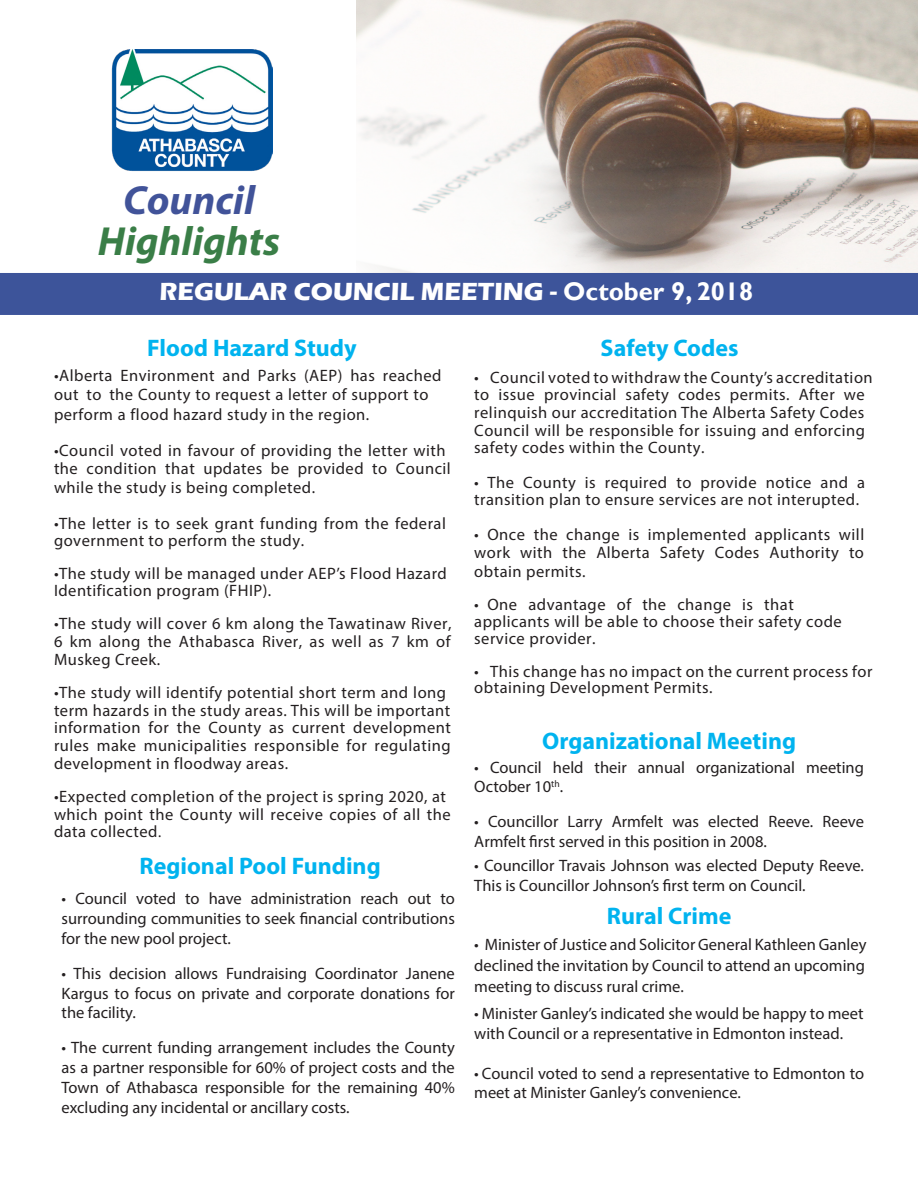
<style>
.page{position:relative;width:918px;height:1188px;background:#fff}
.page>*{position:absolute;margin:0;border:0;box-sizing:border-box;transform-origin:0 0}
.t1{font:italic 700 40.8px/40.8px "Myriad Pro";color:#3a7e47;text-align:center}
.t2{font:700 25.5px "Eras ITC";color:#fff}
.t3{font:700 24px "Myriad Pro";color:#00b3ef}
.t4{font:16.5px/17.7px "Myriad Pro";letter-spacing:.03em;color:#231f20}
.t5{font:16.5px/19.8px "Myriad Pro";color:#231f20}
.s1{color:#415399}
.s2{font-family:"Gill Sans"}
.s3{font-size:15px}
</style>
<div class="page">
<img style="left:356px;top:0;width:562px;height:273px">
<img style="left:112px;top:49px;width:160px;height:122px">
<div style="left:0;top:273px;width:918px;height:42px;background:#3d549a"></div>
<p class="t1" style="left:98px;top:179px;width:184px"><span class="s1">Council<br></span>Highlights</p>
<p class="t2" style="left:160px;top:277px;width:595px">REGULAR COUNCIL MEETING - <span class="s2">October 9, 2018</span></p>
<p class="t3" style="left:601px;top:332px;width:139px">Safety Codes</p>
<p class="t4" style="left:54px;top:365px;width:389px;line-height:19.5px">•Alberta Environment and Parks (AEP) has reached out to the County to request a letter of support to perform a flood hazard study in the region.</p>
<p class="t4" style="left:54px;top:441px;width:398px;line-height:18.6px">•Council voted in favour of providing the letter with the condition that updates be provided to Council while the study is being completed.</p>
<p class="t4" style="left:54px;top:514px;width:393px;line-height:17.2px">•The letter is to seek grant funding from the federal government to perform the study.</p>
<p class="t4" style="left:54px;top:565px;width:394px;line-height:17.2px">•The study will be managed under AEP’s Flood Hazard<br>Identification program (FHIP).</p>
<p class="t4" style="left:54px;top:615px;width:399px;text-align:justify">•The study will cover 6 km along the Tawatinaw River, 6 km along the Athabasca River, as well as 7 km of Muskeg Creek.</p>
<p class="t4" style="left:54px;top:683px;width:398px">•The study will identify potential short term and long term hazards in the study areas. This will be important information for the County as current development rules make municipalities responsible for regulating development in floodway areas.</p>
<p class="t4" style="left:54px;top:787px;width:398px">•Expected completion of the project is spring 2020, at which point the County will receive copies of all the data collected<span class="s3">.</span></p>
<p class="t3" style="left:147px;top:332px;width:211px">Flood Hazard Study</p>
<p class="t4" style="left:474px;top:368px;width:400px">• Council voted to withdraw the County’s accreditation to issue provincial safety codes permits. After we relinquish our accreditation The Alberta Safety Codes Council will be responsible for issuing and enforcing safety codes within the County.</p>
<p class="t4" style="left:474px;top:473px;width:392px">• The County is required to provide notice and a transition plan to ensure services are not interupted.</p>
<p class="t4" style="left:474px;top:525px;width:391px;line-height:18.5px;text-align:justify">• Once the change is implemented applicants will work with the Alberta Safety Codes Authority to obtain permits.</p>
<p class="t4" style="left:474px;top:596px;width:369px;line-height:17px">• One advantage of the change is that applicants will be able to choose their safety code service provider.</p>
<p class="t4" style="left:474px;top:663px;width:400px;line-height:15.9px">• This change has no impact on the current process for obtaining Development Permits.</p>
<p class="t3" style="left:542px;top:725px;width:255px">Organizational Meeting</p>
<p class="t5" style="left:474px;top:757px;width:391px">• Council held their annual organizational meeting<br>October 10<sup>th</sup>.</p>
<p class="t5" style="left:474px;top:812px;width:391px">• Councillor Larry Armfelt was elected Reeve. Reeve<br>Armfelt first served in this position in 2008.</p>
<p class="t5" style="left:474px;top:855px;width:391px">• Councillor Travais Johnson was elected Deputy Reeve.<br>This is Councillor Johnson’s first term on Council.</p>
<p class="t3" style="left:140px;top:851px;width:243px">Regional Pool Funding</p>
<p class="t4" style="left:62px;top:889px;width:395px;line-height:19.8px;text-align:justify">• Council voted to have administration reach out to surrounding communities to seek financial contributions for the new pool project.</p>
<p class="t4" style="left:62px;top:963px;width:395px;line-height:19.8px;text-align:justify">• This decision allows Fundraising Coordinator Janene Kargus to focus on private and corporate donations for the facility.</p>
<p class="t4" style="left:62px;top:1038px;width:395px;line-height:19.8px;text-align:justify">• The current funding arrangement includes the County as a partner responsible for 60% of project costs and the Town of Athabasca responsible for the remaining 40% excluding any incidental or ancillary costs.</p>
<p class="t3" style="left:607px;top:900px;width:126px">Rural Crime</p>
<p class="t4" style="left:474px;top:934px;width:394px;line-height:21px;text-align:justify">• Minister of Justice and Solicitor General Kathleen Ganley declined the invitation by Council to attend an upcoming meeting to discuss rural crime.</p>
<p class="t5" style="left:474px;top:1004px;width:391px;line-height:19px">• Minister Ganley’s indicated she would be happy to meet with Council or a representative in Edmonton instead.</p>
<p class="t5" style="left:474px;top:1064px;width:392px;line-height:19px">• Council voted to send a representative to Edmonton to meet at Minister Ganley’s convenience.</p>
</div>
